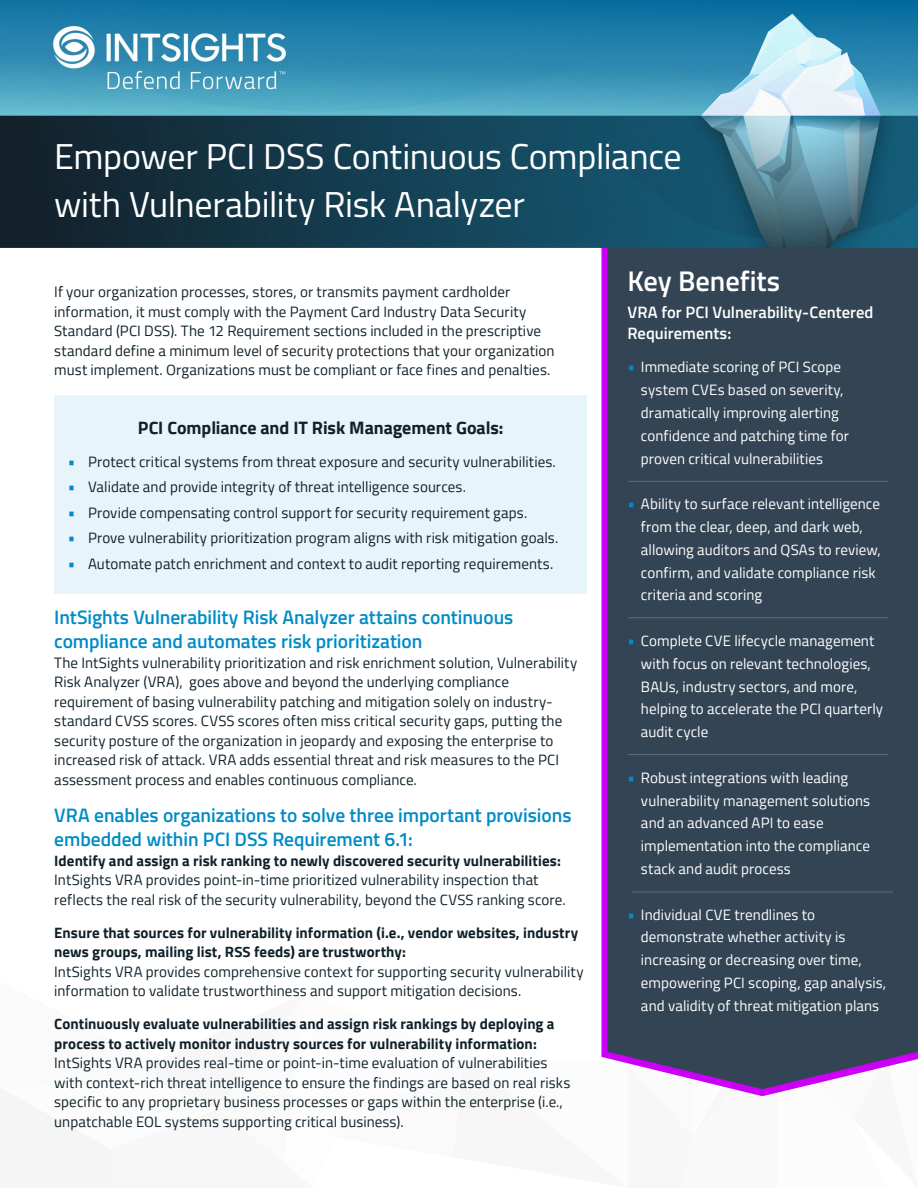
<style>
.page{position:relative;width:918px;height:1188px;background:#fff}
.page>*{position:absolute;margin:0;border:0;box-sizing:border-box;transform-origin:0 0}
.t1{font:36px/48px "Titillium Web";letter-spacing:-.01em;color:#fff}
.t2{font:600 28.5px "Titillium Web";letter-spacing:-.005em;color:#fff}
.t3{font:600 19.5px/24px "Titillium Web";letter-spacing:-.005em;color:#008cc7}
.t4{font:700 18px "Titillium";letter-spacing:-.005em;color:#10212b}
.t5{font:600 16.5px/21px "Titillium Web";color:#fff}
.t6{font:15px/19.5px "Titillium";letter-spacing:.005em;color:#10212b}
.t7{font:15px/22.8px "Titillium";letter-spacing:.005em;color:#fff}
.t8{font:700 15px/19.5px "Titillium";letter-spacing:.005em;color:#10212b}
.s1{font-family:"Titillium Web";font-weight:600;font-size:16.5px;color:#008cc7}
</style>
<div class="page">
<svg style="left:601px;top:248px;width:191px;height:848px;fill:#cc00f7"></svg>
<div style="left:608px;top:248px;width:310px;height:841px;background:#334554"></div>
<hr style="left:628px;top:481px;width:260px;height:1px;background:#5b6b78">
<hr style="left:628px;top:617px;width:260px;height:1px;background:#5b6b78">
<hr style="left:627px;top:754px;width:261px;height:1px;background:#5b6b78">
<hr style="left:633px;top:892px;width:260px;height:1px;background:#5b6b78">
<img style="left:0;top:0;width:918px;height:248px">
<img style="left:50px;top:10px;width:239px;height:95px">
<div style="left:54px;top:395px;width:533px;height:199px;background:#e7f5fb"></div>
<h1 class="t1" style="left:54px;top:130px;width:629px">Empower PCI DSS Continuous Compliance with Vulnerability Risk Analyzer</h1>
<p class="t6" style="left:54px;top:281px;width:502px">If your organization processes, stores, or transmits payment cardholder information, it must comply with the Payment Card Industry Data Security Standard (PCI DSS). The 12 Requirement sections included in the prescriptive standard define a minimum level of security protections that your organization must implement. Organizations must be compliant or face fines and penalties.</p>
<p class="t4" style="left:138px;top:414px;width:367px">PCI Compliance and IT Risk Management Goals:</p>
<p class="t6" style="left:68px;top:451px;width:490px"><span class="s1">•</span> Protect critical systems from threat exposure and security vulnerabilities.</p>
<p class="t6" style="left:68px;top:477px;width:400px"><span class="s1">•</span> Validate and provide integrity of threat intelligence sources.</p>
<p class="t6" style="left:68px;top:502px;width:461px"><span class="s1">•</span> Provide compensating control support for security requirement gaps.</p>
<p class="t6" style="left:68px;top:528px;width:492px"><span class="s1">•</span> Prove vulnerability prioritization program aligns with risk mitigation goals.</p>
<p class="t6" style="left:68px;top:553px;width:487px"><span class="s1">•</span> Automate patch enrichment and context to audit reporting requirements.</p>
<h3 class="t3" style="left:54px;top:604px;width:461px">IntSights Vulnerability Risk Analyzer attains continuous compliance and automates risk prioritization</h3>
<p class="t6" style="left:54px;top:652px;width:525px">The IntSights vulnerability prioritization and risk enrichment solution, Vulnerability Risk Analyzer (VRA), goes above and beyond the underlying compliance requirement of basing vulnerability patching and mitigation solely on industry&shy;standard CVSS scores. CVSS scores often miss critical security gaps, putting the security posture of the organization in jeopardy and exposing the enterprise to increased risk of attack. VRA adds essential threat and risk measures to the PCI assessment process and enables continuous compliance.</p>
<h3 class="t3" style="left:54px;top:802px;width:519px">VRA enables organizations to solve three important provisions embedded within PCI DSS Requirement 6.1:</h3>
<p class="t8" style="left:54px;top:850px;width:508px">Identify and assign a risk ranking to newly discovered security vulnerabilities:</p>
<p class="t6" style="left:54px;top:869px;width:513px">IntSights VRA provides point-in-time prioritized vulnerability inspection that reflects the real risk of the security vulnerability, beyond the CVSS ranking score.</p>
<p class="t8" style="left:54px;top:922px;width:525px">Ensure that sources for vulnerability information (i.e., vendor websites, industry news groups, mailing list, RSS feeds) are trustworthy:</p>
<p class="t6" style="left:54px;top:961px;width:531px">IntSights VRA provides comprehensive context for supporting security vulnerability information to validate trustworthiness and support mitigation decisions.</p>
<p class="t8" style="left:54px;top:1013px;width:502px">Continuously evaluate vulnerabilities and assign risk rankings by deploying a process to actively monitor industry sources for vulnerability information:</p>
<p class="t6" style="left:54px;top:1052px;width:518px">IntSights VRA provides real-time or point-in-time evaluation of vulnerabilities with context-rich threat intelligence to ensure the findings are based on real risks specific to any proprietary business processes or gaps within the enterprise (i.e., unpatchable EOL systems supporting critical business).</p>
<h2 class="t2" style="left:627px;top:259px;width:154px">Key Benefits</h2>
<p class="t5" style="left:627px;top:301px;width:248px">VRA for PCI Vulnerability-Centered<br>Requirements:</p>
<p class="t7" style="left:641px;top:355px;width:210px;text-indent:-14px"><span class="s1">•</span> Immediate scoring of PCI Scope system CVEs based on severity, dramatically improving alerting confidence and patching time for proven critical vulnerabilities</p>
<p class="t7" style="left:641px;top:492px;width:241px;text-indent:-14px"><span class="s1">•</span> Ability to surface relevant intelligence from the clear, deep, and dark web, allowing auditors and QSAs to review, confirm, and validate compliance risk criteria and scoring</p>
<p class="t7" style="left:641px;top:629px;width:244px;text-indent:-14px"><span class="s1">•</span> Complete CVE lifecycle management with focus on relevant technologies,<br>BAUs, industry sectors, and more, helping to accelerate the PCI quarterly audit cycle</p>
<p class="t7" style="left:641px;top:765px;width:231px;text-indent:-14px"><span class="s1">•</span> Robust integrations with leading vulnerability management solutions and an advanced API to ease implementation into the compliance stack and audit process</p>
<p class="t7" style="left:641px;top:902px;width:247px;text-indent:-14px"><span class="s1">•</span> Individual CVE trendlines to demonstrate whether activity is increasing or decreasing over time, empowering PCI scoping, gap analysis, and validity of threat mitigation plans</p>
</div>
